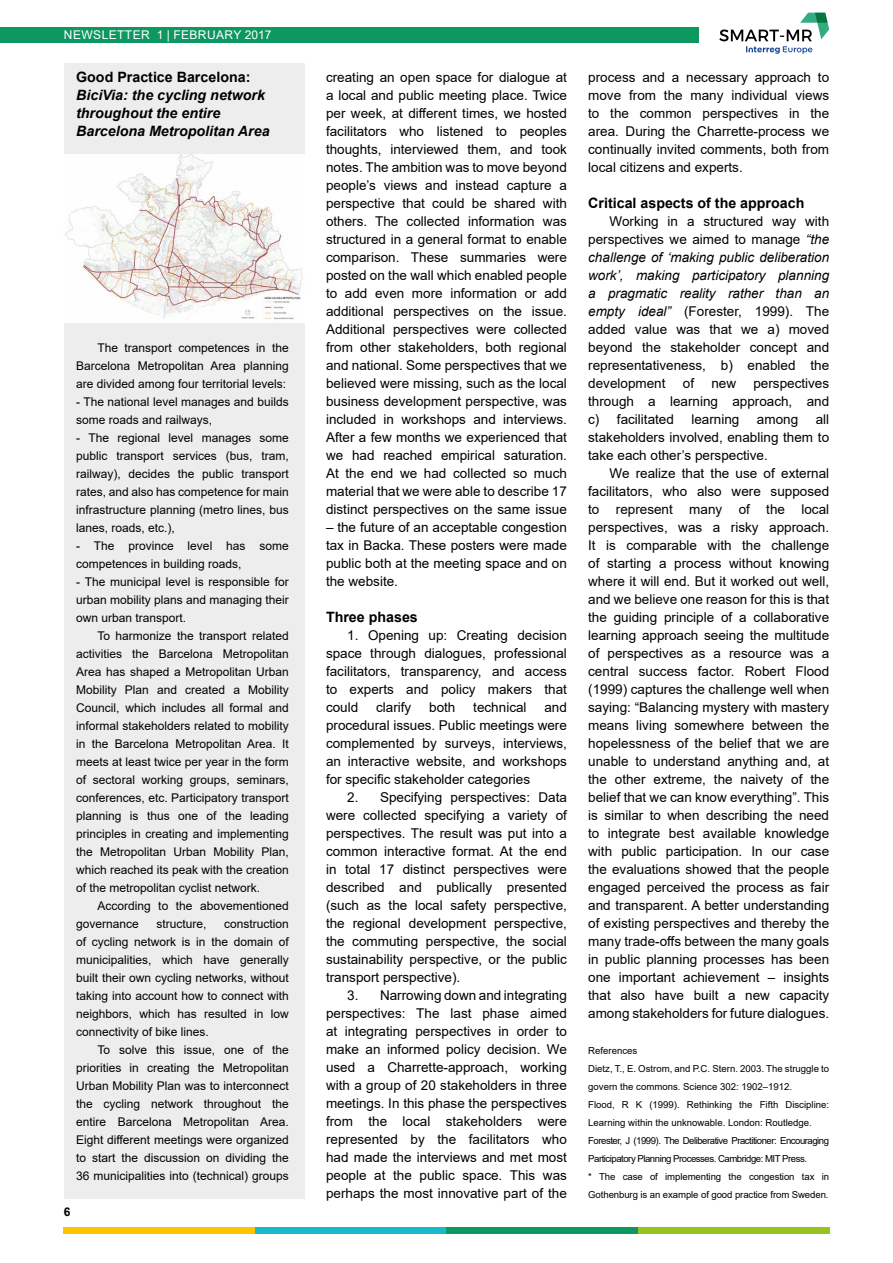
<style>
.page{position:relative;width:893px;height:1263px;background:#fff}
.page>*{position:absolute;margin:0;border:0;box-sizing:border-box;transform-origin:0 0}
.t1{font:italic 700 14.25px/18px "Arial";color:#000}
.t2{font:700 14.25px "Arial";color:#000}
.t3{font:13.5px/18px "Arial";color:#000;text-align:justify}
.t4{font:12px/18px "Arial";color:#000;text-align:justify}
.t5{font:12px "Arial";letter-spacing:.035em;color:#fff}
.t6{font:700 12px "Arial";color:#000}
.t7{font:9.6px/18px "Arial";letter-spacing:-.01em;color:#000}
.s1{font-style:italic}
</style>
<div class="page">
<div style="left:0;top:28px;width:698px;height:15px;background:#0d9861"></div>
<div style="left:64px;top:1227px;width:191px;height:7px;background:#fdc500"></div>
<div style="left:255px;top:1227px;width:191px;height:7px;background:#18b8cf"></div>
<div style="left:446px;top:1227px;width:192px;height:7px;background:#0d9861"></div>
<div style="left:638px;top:1227px;width:191px;height:7px;background:#97c21f"></div>
<svg style="left:719px;top:13px;width:110px;height:41px"></svg>
<div style="left:64px;top:64px;width:241px;height:1135px;background:#ededed"></div>
<img style="left:64px;top:154px;width:241px;height:168px">
<p class="t5" style="left:64px;top:27px;width:209px">NEWSLETTER 1 | FEBRUARY 2017</p>
<p class="t2" style="left:76px;top:67px;width:176px">Good Practice Barcelona:</p>
<p class="t1" style="left:76px;top:86px;width:195px">BiciVia: the cycling network throughout the entire<br>Barcelona Metropolitan Area</p>
<p class="t4" style="left:76px;top:338px;width:214px;text-indent:21px">The transport competences in the Barcelona Metropolitan Area planning are divided among four territorial levels:</p>
<p class="t4" style="left:76px;top:392px;width:214px">- The national level manages and builds some roads and railways,</p>
<p class="t4" style="left:76px;top:428px;width:214px">- The regional level manages some public transport services (bus, tram, railway), decides the public transport rates, and also has competence for main infrastructure planning (metro lines, bus lanes, roads, etc.),</p>
<p class="t4" style="left:76px;top:536px;width:214px">- The province level has some competences in building roads,</p>
<p class="t4" style="left:76px;top:572px;width:214px">- The municipal level is responsible for urban mobility plans and managing their own urban transport.</p>
<p class="t4" style="left:76px;top:626px;width:214px;text-indent:21px">To harmonize the transport related activities the Barcelona Metropolitan Area has shaped a Metropolitan Urban Mobility Plan and created a Mobility Council, which includes all formal and informal stakeholders related to mobility in the Barcelona Metropolitan Area. It meets at least twice per year in the form of sectoral working groups, seminars, conferences, etc. Participatory transport planning is thus one of the leading principles in creating and implementing the Metropolitan Urban Mobility Plan, which reached its peak with the creation of the metropolitan cyclist network.</p>
<p class="t4" style="left:76px;top:896px;width:214px;text-indent:21px">According to the abovementioned governance</p>
<p class="t4" style="left:76px;top:914px;width:214px;text-indent:148px">construction of cycling network is in the domain of municipalities, which have generally built their own cycling networks, without taking into account how to connect with neighbors, which has resulted in low connectivity of bike lines.</p>
<p class="t4" style="left:76px;top:1040px;width:214px;text-indent:21px">To solve this issue, one of the priorities in creating the Metropolitan Urban Mobility Plan was to interconnect the cycling network throughout the entire Barcelona Metropolitan Area.<br>Eight different meetings were organized to start the discussion on dividing the 36 municipalities into (technical) groups</p>
<p class="t4" style="left:156px;top:914px;width:52px">structure,</p>
<p class="t6" style="left:64px;top:1203px;width:8px">6</p>
<p class="t3" style="left:326px;top:68px;width:242px">creating an open space for dialogue at a local and public meeting place. Twice per week, at different times, we hosted facilitators who listened to peoples thoughts, interviewed them, and took notes. The ambition was to move beyond people’s views and instead capture a perspective that could be shared with others. The collected information was structured in a general format to enable comparison. These summaries were posted on the wall which enabled people to add even more information or add additional perspectives on the issue.<br>Additional perspectives were collected from other stakeholders, both regional and national. Some perspectives that we believed were missing, such as the local business development perspective, was included in workshops and interviews.<br>After a few months we experienced that we had reached empirical saturation.<br>At the end we had collected so much material that we were able to describe 17 distinct perspectives on the same issue</p>
<p class="t3" style="left:326px;top:518px;width:242px">– the future of an acceptable congestion tax in Backa. These posters were made public both at the meeting space and on the website.</p>
<p class="t2" style="left:326px;top:607px;width:93px">Three phases</p>
<p class="t3" style="left:326px;top:626px;width:242px;text-indent:21px">1. Opening up: Creating decision space through dialogues, professional facilitators, transparency, and access to experts and policy makers that could</p>
<p class="t3" style="left:376px;top:698px;width:37px">clarify</p>
<p class="t3" style="left:429px;top:698px;width:28px">both</p>
<p class="t3" style="left:473px;top:698px;width:55px">technical</p>
<p class="t3" style="left:326px;top:698px;width:242px;text-indent:218px">and procedural issues. Public meetings were complemented by surveys, interviews, an interactive website, and workshops for specific stakeholder categories</p>
<p class="t3" style="left:326px;top:788px;width:242px;text-indent:21px">2. Specifying perspectives: Data were collected specifying a variety of perspectives. The result was put into a common interactive format. At the end in total 17 distinct perspectives were described and publically presented (such as the local safety perspective, the regional development perspective, the commuting perspective, the social sustainability perspective, or the public transport perspective).</p>
<p class="t3" style="left:326px;top:986px;width:242px;text-indent:21px">3. Narrowing down and integrating perspectives: The last phase aimed at integrating perspectives in order to make an informed policy decision. We used a Charrette-approach, working with a group of 20 stakeholders in three meetings. In this phase the perspectives from the local stakeholders were represented by the facilitators who had made the interviews and met most people at the public space. This was perhaps the most innovative part of the</p>
<p class="t3" style="left:588px;top:68px;width:242px">process and a necessary approach to move from the many individual views to the common perspectives in the area. During the Charrette-process we continually invited comments, both from local citizens and experts.</p>
<p class="t2" style="left:588px;top:193px;width:218px">Critical aspects of the approach</p>
<p class="t3" style="left:588px;top:212px;width:242px;text-indent:21px">Working in a structured way with perspectives we aimed to manage <span class="s1">“the challenge of ‘making public deliberation work’, making participatory planning a pragmatic reality rather than an empty ideal”</span> (Forester, 1999). The added value was that we a) moved beyond the stakeholder concept and representativeness, b) enabled the development</p>
<p class="t3" style="left:683px;top:374px;width:13px">of</p>
<p class="t3" style="left:711px;top:374px;width:26px">new</p>
<p class="t3" style="left:588px;top:374px;width:242px;text-indent:165px">perspectives through a learning approach, and c) facilitated</p>
<p class="t3" style="left:588px;top:410px;width:242px;text-indent:227px">all stakeholders involved, enabling them to take each other’s perspective.</p>
<p class="t3" style="left:588px;top:464px;width:242px;text-indent:21px">We realize that the use of external facilitators, who also were supposed to represent many of the local perspectives, was a risky approach.<br>It is comparable with the challenge of starting a process without knowing where it will end. But it worked out well, and we believe one reason for this is that the guiding principle of a collaborative learning approach seeing the multitude of perspectives as a resource was a central success factor. Robert Flood (1999) captures the challenge well when saying: “Balancing mystery with mastery means living somewhere between the hopelessness of the belief that we are unable to understand anything and, at the other extreme, the naivety of the belief that we can know everything”. This is similar to when describing the need to integrate best available knowledge with public participation. In our case the evaluations showed that the people engaged perceived the process as fair and transparent. A better understanding of existing perspectives and thereby the many trade-offs between the many goals in public planning processes has been one important achievement – insights that also have built a new capacity among stakeholders for future dialogues.</p>
<p class="t7" style="left:588px;top:1041px;width:242px">References<br>Dietz, T., E. Ostrom, and P.C. Stern. 2003. The struggle to govern the commons. Science 302: 1902–1912.<br>Flood, R K (1999). Rethinking the Fifth Discipline:<br>Learning within the unknowable. London: Routledge.<br>Forester, J (1999). The Deliberative Practitioner: Encouraging Participatory Planning Processes. Cambridge: MIT Press.<br>* The case of implementing the congestion tax in Gothenburg is an example of good practice from Sweden.</p>
<p class="t3" style="left:691px;top:410px;width:50px">learning</p>
<p class="t3" style="left:757px;top:410px;width:43px">among</p>
</div>
